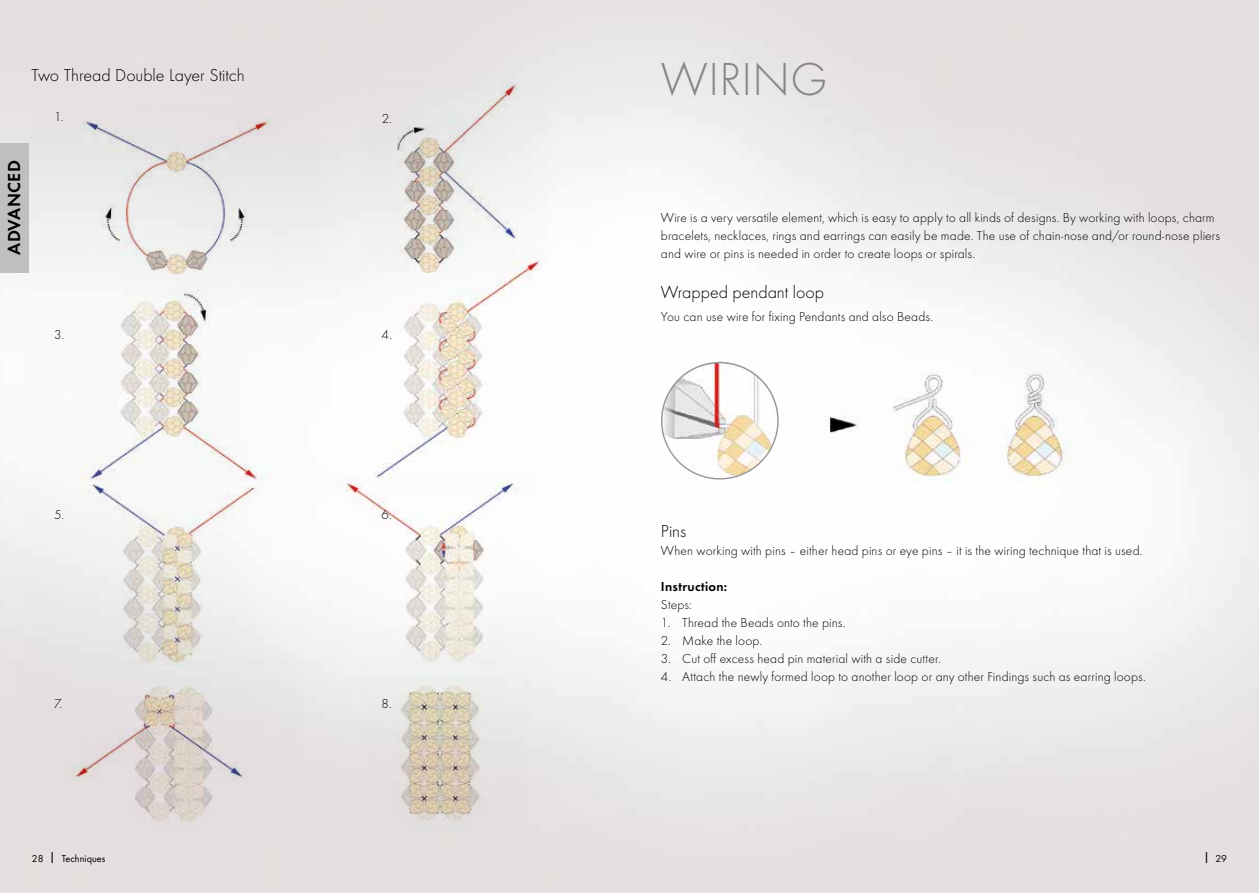
<style>
.page{position:relative;width:1259px;height:893px;background:#fff}
.page>*{position:absolute;margin:0;border:0;box-sizing:border-box;transform-origin:0 0}
.t1{font:300 48px "Futura";letter-spacing:.005em;color:#878786}
.t2{font:300 18px "Futura";color:#000}
.t3{font:18px "Futura Dem";letter-spacing:.015em;color:#000}
.t4{font:300 13.5px/18px "Futura";letter-spacing:.01em;color:#000}
.t5{font:13.5px "Futura Dem";letter-spacing:.025em;color:#000}
.t6{font:10.5px "Futura Boo";color:#000}
.s1{font-size:15px}
</style>
<div class="page">
<img style="left:31px;top:101px;width:290px;height:191px">
<img style="left:364px;top:83px;width:183px;height:190px">
<img style="left:29px;top:291px;width:289px;height:190px">
<img style="left:375px;top:237px;width:166px;height:239px">
<img style="left:28px;top:476px;width:289px;height:190px">
<img style="left:321px;top:476px;width:216px;height:190px">
<img style="left:14px;top:659px;width:289px;height:190px">
<img style="left:364px;top:657px;width:162px;height:190px">
<img style="left:824px;top:363px;width:249px;height:120px">
<img style="left:661px;top:363px;width:117px;height:116px;border-radius:58px">
<div style="left:0;top:143px;width:28px;height:129px;background:#c0bebe"></div>
<h2 class="t2" style="left:31px;top:64px;width:215px">Two Thread Double Layer Stitch</h2>
<p class="t4" style="left:54px;top:107px;width:11px">1.</p>
<h2 class="t3" style="left:2px;top:255px;width:96px;rotate:-90deg">ADVANCED</h2>
<p class="t4" style="left:54px;top:325px;width:12px">3.</p>
<p class="t4" style="left:382px;top:109px;width:12px">2.</p>
<p class="t4" style="left:382px;top:325px;width:12px">4.</p>
<h1 class="t1" style="left:661px;top:49px;width:168px">WIRING</h1>
<p class="t4" style="left:661px;top:208px;width:560px">Wire is a very versatile element, which is easy to apply to all kinds of designs. By working with loops, charm bracelets, necklaces, rings and earrings can easily be made. The use of chain-nose and/or round-nose pliers and wire or pins is needed in order to create loops or spirals.</p>
<h2 class="t2" style="left:661px;top:281px;width:164px">Wrapped pendant loop</h2>
<p class="t4" style="left:661px;top:307px;width:274px">You can use wire for fixing Pendants and also Beads.</p>
<p class="t4" style="left:54px;top:505px;width:12px">5.</p>
<p class="t4" style="left:381px;top:505px;width:12px">6.</p>
<p class="t4" style="left:54px;top:694px;width:10px">7.</p>
<p class="t4" style="left:382px;top:694px;width:12px">8.</p>
<h2 class="t2" style="left:661px;top:519px;width:27px">Pins</h2>
<p class="t4" style="left:661px;top:541px;width:483px">When working with pins – either head pins or eye pins – it is the wiring technique that is used.</p>
<p class="t5" style="left:661px;top:577px;width:68px">Instruction:</p>
<p class="t4" style="left:661px;top:595px;width:33px">Steps:</p>
<p class="t4" style="left:661px;top:613px;width:186px">1. Thread the Beads onto the pins.</p>
<p class="t4" style="left:661px;top:631px;width:103px">2. Make the loop.</p>
<p class="t4" style="left:661px;top:649px;width:281px">3. Cut off excess head pin material with a side cutter.</p>
<p class="t4" style="left:661px;top:667px;width:486px">4. Attach the newly formed loop to another loop or any other Findings such as earring loops.</p>
<p class="t6" style="left:32px;top:851px;width:75px">28 <span class="s1">l</span> Techniques</p>
<p class="t6" style="left:1205px;top:851px;width:23px"><span class="s1">l</span> 29</p>
</div>
